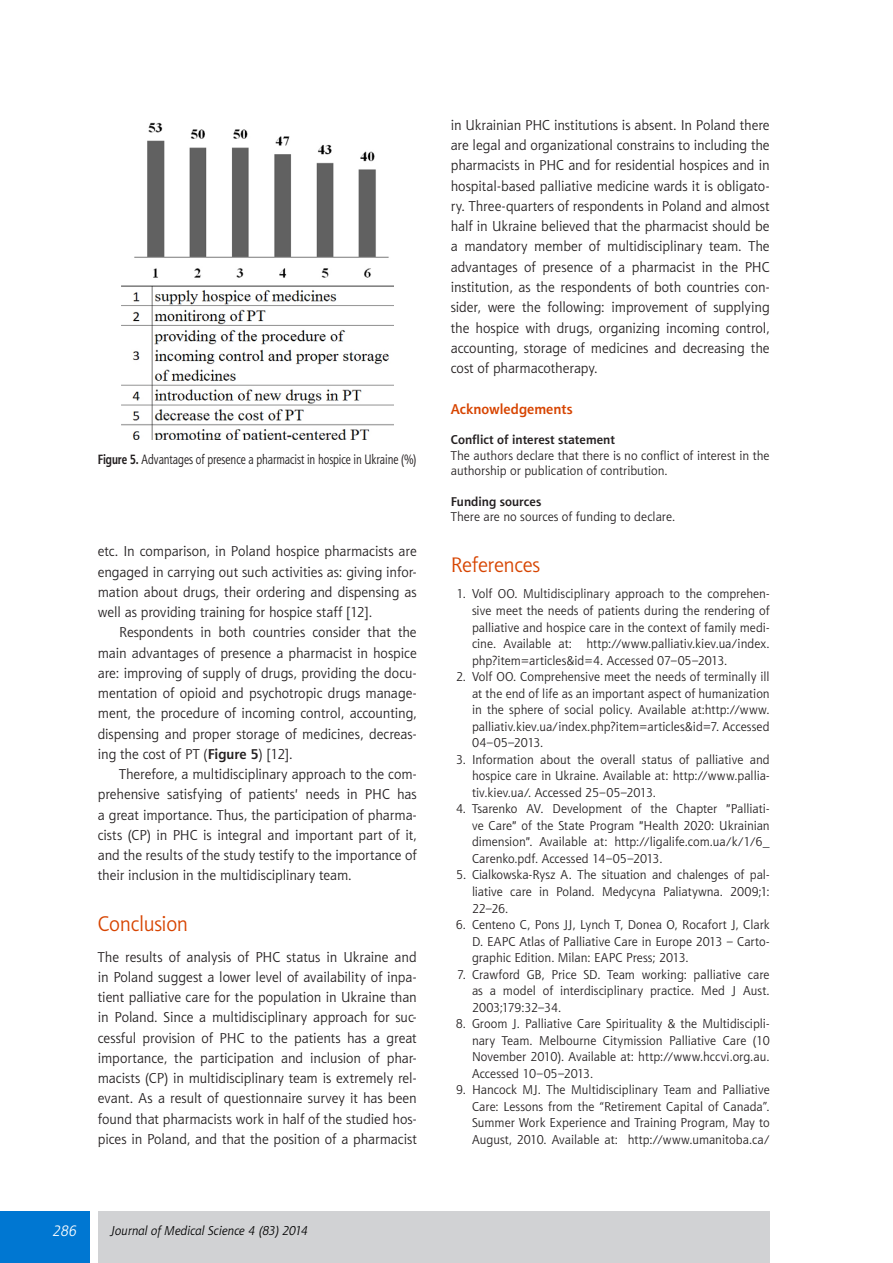
<style>
.page{position:relative;width:893px;height:1263px;background:#fff}
.page>*{position:absolute;margin:0;border:0;box-sizing:border-box;transform-origin:0 0}
.PKT_1{font:21px "Aerton TTEFN";letter-spacing:-.015em;color:#d74400}
.t1{font:italic 15px "Aerton TTEFN";color:#fff}
.TXT_bez_wciecia{font:14.25px/20.2px "Aerton TTEFN";color:#231f20;text-align:justify}
.TXT_wciecie_kopia{font:14.25px/20.2px "Aerton TTEFN";color:#231f20;text-align:justify}
.PKT_2{font:700 14.25px "Aerton TTEFN";letter-spacing:.005em;color:#d74400}
._1_Podpis{font:13.5px "Aerton Cnd TTEFN";letter-spacing:-.005em;color:#231f20}
.Pismiennictwo{font:12.75px/16.5px "Aerton TTEFN";color:#231f20;text-align:justify}
.TXT_bez_wciecia-2{font:12.75px/15.3px "Aerton TTEFN";letter-spacing:.005em;color:#231f20}
.TXT_bez_wciecia-3{font:700 12.75px "Aerton TTEFN";letter-spacing:.005em;color:#231f20}
.t2{font:italic 12.75px "Aerton TTEFN";color:#000}
.s1{font-weight:700}
</style>
<div class="page">
<div style="left:0;top:1212px;width:89px;height:51px;background:#0077d2"></div>
<div style="left:98px;top:1212px;width:672px;height:51px;background:#d1d2d4"></div>
<img style="left:121px;top:122px;width:272px;height:317px">
<p class="_1_Podpis" style="left:98px;top:451px;width:320px"><span class="s1">Figure 5.</span> Advantages of presence a pharmacist in hospice in Ukraine (%)</p>
<p class="TXT_wciecie_kopia" style="left:98px;top:541px;width:320px">etc. In comparison, in Poland hospice pharmacists are engaged in carrying out such activities as: giving infor&shy;mation about drugs, their ordering and dispensing as well as providing training for hospice staff [12].</p>
<p class="TXT_wciecie_kopia" style="left:98px;top:622px;width:320px;text-indent:21px">Respondents in both countries consider that the main advantages of presence a pharmacist in hospice are: improving of supply of drugs, providing the docu&shy;mentation of opioid and psychotropic drugs manage&shy;ment, the procedure of incoming control, accounting, dispensing and proper storage of medicines, decreas&shy;ing the cost of PT (<span class="s1">Figure 5</span>) [12].</p>
<p class="TXT_wciecie_kopia" style="left:98px;top:764px;width:320px;text-indent:21px">Therefore, a multidisciplinary approach to the com&shy;prehensive satisfying of patients' needs in PHC has a great importance. Thus, the participation of pharma&shy;cists (CP) in PHC is integral and important part of it, and the results of the study testify to the importance of their inclusion in the multidisciplinary team.</p>
<p class="PKT_1" style="left:98px;top:912px;width:92px">Conclusion</p>
<p class="TXT_bez_wciecia" style="left:98px;top:946px;width:320px">The results of analysis of PHC status in Ukraine and in Poland suggest a lower level of availability of inpa&shy;tient palliative care for the population in Ukraine than in Poland. Since a multidisciplinary approach for suc&shy;cessful provision of PHC to the patients has a great importance, the participation and inclusion of phar&shy;macists (CP) in multidisciplinary team is extremely rel&shy;evant. As a result of questionnaire survey it has been found that pharmacists work in half of the studied hos&shy;pices in Poland, and that the position of a pharmacist</p>
<p class="t1" style="left:52px;top:1222px;width:26px">286</p>
<p class="t2" style="left:111px;top:1223px;width:199px">Journal of Medical Science 4 (83) 2014</p>
<p class="TXT_bez_wciecia" style="left:451px;top:115px;width:320px">in Ukrainian PHC institutions is absent. In Poland there are legal and organizational constrains to including the pharmacists in PHC and for residential hospices and in hospital-based palliative medicine wards it is obligato&shy;ry. Three-quarters of respondents in Poland and almost half in Ukraine believed that the pharmacist should be a mandatory member of multidisciplinary team. The advantages of presence of a pharmacist in the PHC institution, as the respondents of both countries con&shy;sider, were the following: improvement of supplying the hospice with drugs, organizing incoming control, accounting, storage of medicines and decreasing the cost of pharmacotherapy.</p>
<p class="PKT_2" style="left:451px;top:400px;width:123px">Acknowledgements</p>
<p class="TXT_bez_wciecia-3" style="left:451px;top:432px;width:166px">Conflict of interest statement</p>
<p class="TXT_bez_wciecia-2" style="left:451px;top:448px;width:320px">The authors declare that there is no conflict of interest in the authorship or publication of contribution.</p>
<p class="TXT_bez_wciecia-3" style="left:451px;top:494px;width:92px">Funding sources</p>
<p class="TXT_bez_wciecia-2" style="left:451px;top:509px;width:226px">There are no sources of funding to declare.</p>
<p class="PKT_1" style="left:451px;top:552px;width:91px">References</p>
<p class="Pismiennictwo" style="left:472px;top:586px;width:299px;text-indent:-15px">1. Volf OO. Multidisciplinary approach to the comprehen&shy;sive meet the needs of patients during the rendering of palliative and hospice care in the context of family medi&shy;cine. Available at: http://www.palliativ.kiev.ua/index. php?item=articles&amp;id=4. Accessed 07–05–2013.</p>
<p class="Pismiennictwo" style="left:472px;top:668px;width:299px;text-indent:-16px">2. Volf OO. Comprehensive meet the needs of terminally ill at the end of life as an important aspect of humanization in the sphere of social policy. Available at:http://www. palliativ.kiev.ua/index.php?item=articles&amp;id=7. Accessed 04–05–2013.</p>
<p class="Pismiennictwo" style="left:472px;top:751px;width:299px;text-indent:-16px">3. Information about the overall status of palliative and hospice care in Ukraine. Available at: http://www.pallia&shy;tiv.kiev.ua/. Accessed 25–05–2013.</p>
<p class="Pismiennictwo" style="left:472px;top:801px;width:299px;text-indent:-16px">4. Tsarenko AV. Development of the Chapter "Palliati&shy;ve Care" of the State Program "Health 2020: Ukrainian dimension". Available at: http://ligalife.com.ua/k/1/6_ Carenko.pdf. Accessed 14–05–2013.</p>
<p class="Pismiennictwo" style="left:472px;top:867px;width:299px;text-indent:-16px">5. Cialkowska-Rysz A. The situation and chalenges of pal&shy;liative care in Poland. Medycyna Paliatywna. 2009;1:<br>22–26.</p>
<p class="Pismiennictwo" style="left:472px;top:916px;width:299px;text-indent:-16px">6. Centeno C, Pons JJ, Lynch T, Donea O, Rocafort J, Clark D. EAPC Atlas of Palliative Care in Europe 2013 – Carto&shy;graphic Edition. Milan: EAPC Press; 2013.</p>
<p class="Pismiennictwo" style="left:472px;top:966px;width:299px;text-indent:-15px">7. Crawford GB, Price SD. Team working: palliative care as a model of interdisciplinary practice. Med J Aust.<br>2003;179:32–34.</p>
<p class="Pismiennictwo" style="left:472px;top:1015px;width:299px;text-indent:-16px">8. Groom J. Palliative Care Spirituality &amp; the Multidiscipli&shy;nary Team. Melbourne Citymission Palliative Care (10<br>November 2010). Available at: http://www.hccvi.org.au.<br>Accessed 10–05–2013.</p>
<p class="Pismiennictwo" style="left:472px;top:1081px;width:299px;text-indent:-16px">9. Hancock MJ. The Multidisciplinary Team and Palliative Care: Lessons from the “Retirement Capital of Canada”.<br>Summer Work Experience and Training Program, May to August, 2010. Available at: http://www.umanitoba.ca/</p>
</div>
